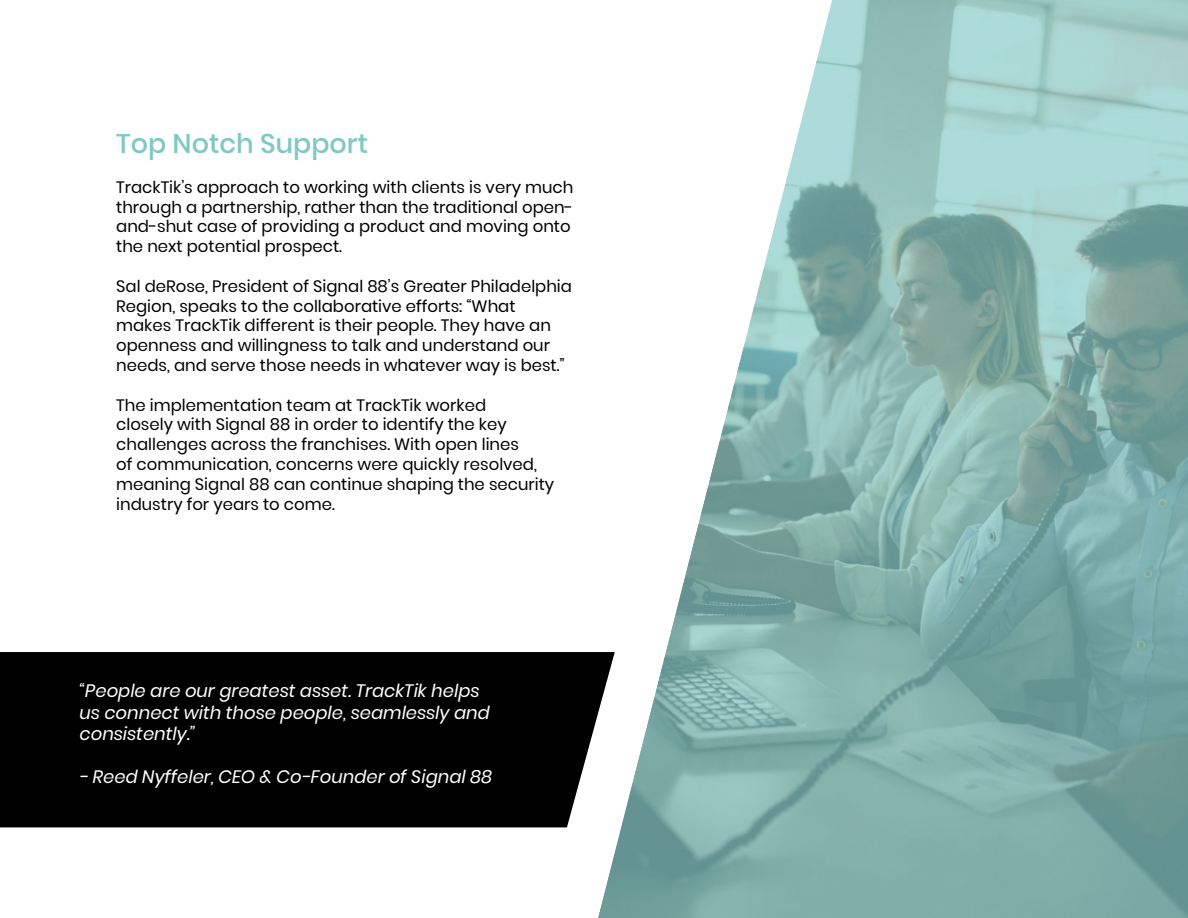
<style>
.page{position:relative;width:1188px;height:918px;background:#fff}
.page>*{position:absolute;margin:0;border:0;box-sizing:border-box;transform-origin:0 0}
.t1{font:500 27px "Poppins";color:#7fc8c5}
.t2{font:italic 18px/21.6px "Poppins";color:#fff}
.t3{font:16.5px/19.8px "Poppins";color:#000}
</style>
<div class="page">
<svg style="left:598px;top:0;width:590px;height:918px"></svg>
<div style="left:0;top:652px;width:615px;height:175px;background:#000"></div>
<h1 class="t1" style="left:116px;top:131px;width:253px">Top Notch Support</h1>
<p class="t3" style="left:116px;top:177px;width:459px">TrackTik’s approach to working with clients is very much through a partnership, rather than the traditional open&shy;and-shut case of providing a product and moving onto the next potential prospect.</p>
<p class="t3" style="left:116px;top:276px;width:457px">Sal deRose, President of Signal 88’s Greater Philadelphia Region, speaks to the collaborative efforts: “What makes TrackTik different is their people. They have an openness and willingness to talk and understand our needs, and serve those needs in whatever way is best.”</p>
<p class="t3" style="left:116px;top:395px;width:440px">The implementation team at TrackTik worked<br>closely with Signal 88 in order to identify the key challenges across the franchises. With open lines<br>of communication, concerns were quickly resolved, meaning Signal 88 can continue shaping the security industry for years to come.</p>
<p class="t2" style="left:80px;top:682px;width:412px">“People are our greatest asset. TrackTik helps us connect with those people, seamlessly and consistently.”</p>
<p class="t2" style="left:80px;top:768px;width:414px">- Reed Nyffeler, CEO &amp; Co-Founder of Signal 88</p>
</div>
